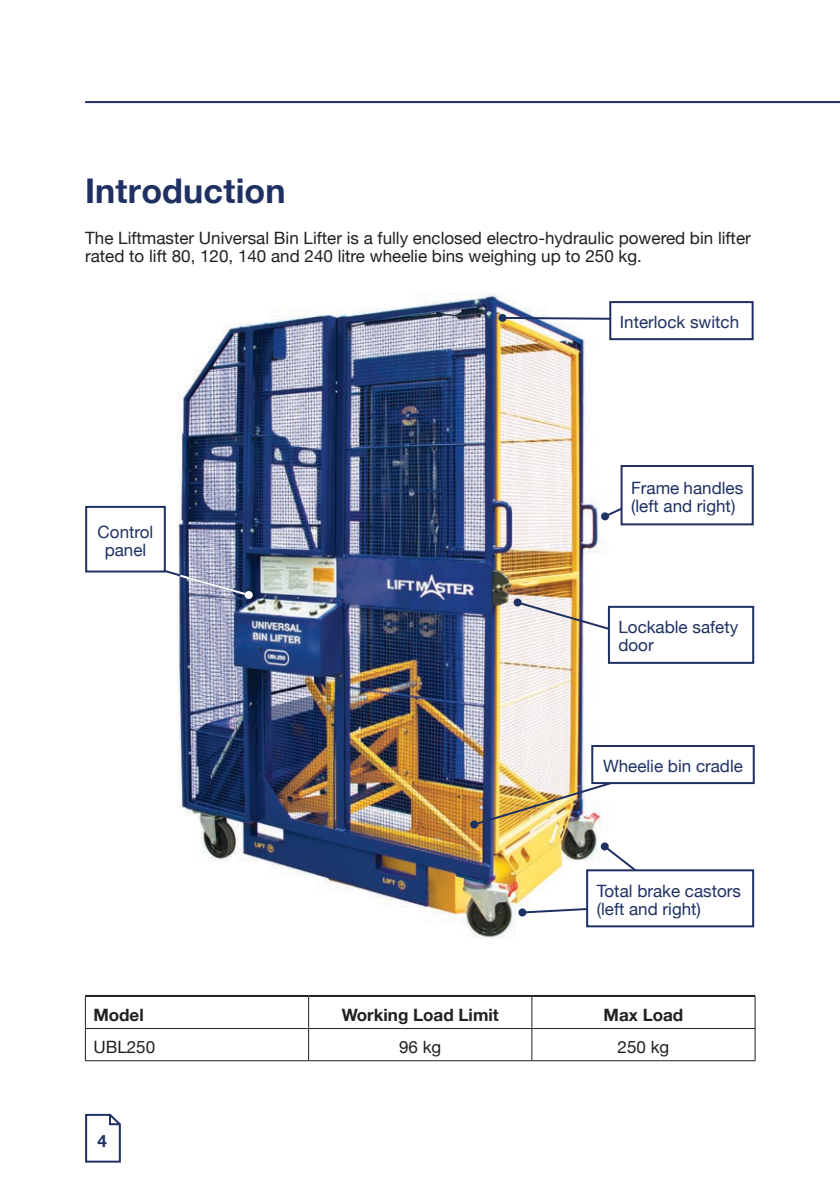
<style>
.page{position:relative;width:840px;height:1191px;background:#fff}
.page>*{position:absolute;margin:0;border:0;box-sizing:border-box;transform-origin:0 0}
.t1{font:700 34px "Helvetica Neue";letter-spacing:.005em;color:#1f3162}
.t2{font:17px/18px "Helvetica Neue";color:#231f20}
.t3{font:17px/18px "Helvetica Neue";color:#1f3162}
.t4{font:700 17px "Helvetica Neue";color:#231f20}
.t5{font:700 17px "Helvetica Neue";color:#1f3162}
</style>
<div class="page">
<hr style="left:85px;top:101px;width:754px;height:2px;background:#1f3162">
<svg style="left:85px;top:1113px;width:36px;height:50px"></svg>
<hr style="left:85px;top:997px;width:1px;height:31px;background:#231f20">
<hr style="left:308px;top:997px;width:1px;height:31px;background:#231f20">
<hr style="left:531px;top:997px;width:1px;height:31px;background:#231f20">
<hr style="left:754px;top:997px;width:1px;height:31px;background:#231f20">
<hr style="left:85px;top:1028px;width:223px;height:1px;background:#231f20">
<hr style="left:85px;top:1028px;width:1px;height:32px;background:#231f20">
<hr style="left:308px;top:1028px;width:223px;height:1px;background:#231f20">
<hr style="left:308px;top:1028px;width:1px;height:32px;background:#231f20">
<hr style="left:531px;top:1028px;width:224px;height:1px;background:#231f20">
<hr style="left:531px;top:1028px;width:1px;height:32px;background:#231f20">
<hr style="left:754px;top:1028px;width:1px;height:32px;background:#231f20">
<hr style="left:85px;top:1060px;width:223px;height:1px;background:#231f20">
<hr style="left:308px;top:1060px;width:223px;height:1px;background:#231f20">
<hr style="left:531px;top:1060px;width:224px;height:1px;background:#231f20">
<hr style="left:85px;top:995px;width:223px;height:2px;background:#231f20">
<hr style="left:308px;top:995px;width:223px;height:2px;background:#231f20">
<hr style="left:531px;top:995px;width:224px;height:2px;background:#231f20">
<img style="left:162px;top:293px;width:450px;height:646px">
<svg style="left:517px;top:843px;width:118px;height:74px"></svg>
<div style="left:587px;top:870px;width:165px;height:56px;background:#fff"></div>
<div style="left:586px;top:869px;width:167px;height:58px;border:2px solid #1f3162"></div>
<img style="left:471px;top:756px;width:223px;height:71px">
<div style="left:470px;top:820px;width:8px;height:8px;background:#1f3162;border-radius:50%"></div>
<div style="left:592px;top:746px;width:161px;height:37px;background:#fff"></div>
<div style="left:591px;top:745px;width:163px;height:39px;border:2px solid #1f3162"></div>
<svg style="left:515px;top:600px;width:153px;height:48px"></svg>
<div style="left:513px;top:598px;width:8px;height:8px;background:#1f3162;border-radius:50%"></div>
<div style="left:608px;top:607px;width:144px;height:56px;background:#fff"></div>
<div style="left:607px;top:606px;width:146px;height:58px;border:2px solid #1f3162"></div>
<svg style="left:101px;top:551px;width:150px;height:46px"></svg>
<div style="left:244px;top:591px;width:8px;height:8px;background:#fff;border-radius:50%"></div>
<svg style="left:505px;top:316px;width:104px;height:5px"></svg>
<div style="left:498px;top:313px;width:8px;height:9px;background:#1f3162;border-radius:3px"></div>
<div style="left:86px;top:507px;width:79px;height:64px;background:#fff"></div>
<div style="left:85px;top:506px;width:81px;height:66px;border:2px solid #1f3162"></div>
<svg style="left:600px;top:472px;width:20px;height:49px"></svg>
<div style="left:620px;top:465px;width:133px;height:60px;border:2px solid #1f3162"></div>
<div style="left:609px;top:301px;width:144px;height:39px;border:2px solid #1f3162"></div>
<h1 class="t1" style="left:85px;top:170px;width:202px">Introduction</h1>
<p class="t2" style="left:85px;top:229px;width:666px">The Liftmaster Universal Bin Lifter is a fully enclosed electro-hydraulic powered bin lifter rated to lift 80, 120, 140 and 240 litre wheelie bins weighing up to 250 kg.</p>
<p class="t3" style="left:619px;top:313px;width:121px">Interlock switch</p>
<p class="t3" style="left:98px;top:522px;width:57px;text-align:center">Control panel</p>
<p class="t3" style="left:630px;top:478px;width:114px">Frame handles (left and right)</p>
<p class="t3" style="left:618px;top:618px;width:121px">Lockable safety door</p>
<p class="t3" style="left:602px;top:757px;width:141px">Wheelie bin cradle</p>
<p class="t3" style="left:596px;top:881px;width:146px">Total brake castors (left and right)</p>
<p class="t4" style="left:93px;top:1004px;width:52px">Model</p>
<p class="t4" style="left:341px;top:1004px;width:158px">Working Load Limit</p>
<p class="t4" style="left:603px;top:1004px;width:81px">Max Load</p>
<p class="t2" style="left:93px;top:1037px;width:63px">UBL250</p>
<p class="t2" style="left:399px;top:1037px;width:44px">96 kg</p>
<p class="t2" style="left:617px;top:1037px;width:53px">250 kg</p>
<p class="t5" style="left:97px;top:1130px;width:11px">4</p>
</div>
